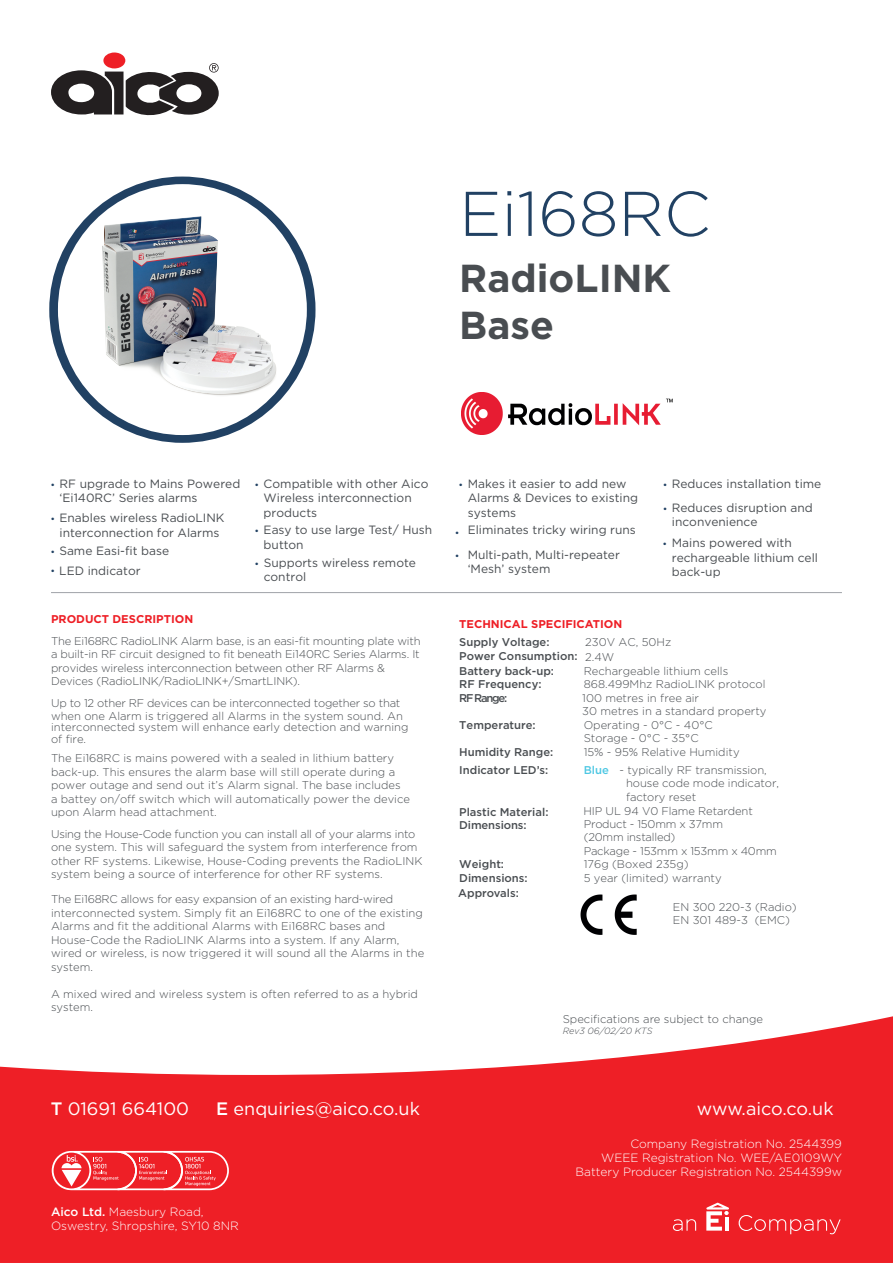
<style>
.page{position:relative;width:893px;height:1263px;background:#fff}
.page>*{position:absolute;margin:0;border:0;box-sizing:border-box;transform-origin:0 0}
.t1{font:300 63px "Gotham";color:#214163}
.t2{font:700 39px/46.8px "Gotham";color:#494d51}
.t3{font:18px "Gotham";color:#fff}
.t4{font:12px/14.4px "Gotham";color:#494d51}
.t5{font:300 12px/14.4px "Gotham";color:#fff}
.t6{font:12px "Myriad Pro";color:#214163}
.t7{font:300 11.25px/13.5px "Gotham";color:#494d51}
.t8{font:500 11.25px "Gotham";color:#494d51}
.t9{font:300 11.25px/12.9px "Gotham";letter-spacing:-.02em;color:#494d51}
.t10{font:700 11.25px "Gotham";color:#ee1f26}
.t11{font:italic 300 9px "Gotham";color:#494d51}
.s1{font-family:"Myriad Pro";color:#214163}
.s2{font-weight:500;color:#4dc7e3}
.s3{font-weight:500}
</style>
<div class="page">
<svg style="left:51px;top:52px;width:168px;height:64px"></svg>
<svg style="left:49px;top:177px;width:266px;height:266px;background:#3a5674"></svg>
<svg style="left:0;top:1016px;width:893px;height:247px;fill:#ee1f26"></svg>
<hr style="left:51px;top:592px;width:791px;height:1px;background:#9fa3a8">
<svg style="left:52px;top:1151px;width:177px;height:39px;background:#f15157"></svg>
<svg style="left:706px;top:1203px;width:23px;height:27px"></svg>
<svg style="left:673px;top:1219px;width:23px;height:12px"></svg>
<svg style="left:739px;top:1215px;width:102px;height:19px;background:#f03e44"></svg>
<img style="left:580px;top:894px;width:57px;height:41px">
<img style="left:58px;top:185px;width:247px;height:246px">
<img style="left:462px;top:393px;width:210px;height:41px">
<h1 class="t1" style="left:459px;top:185px;width:253px">Ei168RC</h1>
<h2 class="t2" style="left:459px;top:257px;width:213px">RadioLINK<br>Base</h2>
<p class="t4" style="left:60px;top:477px;width:182px;text-indent:-9px"><span class="s1">•</span> RF upgrade to Mains Powered ‘Ei140RC’ Series alarms</p>
<p class="t4" style="left:51px;top:512px;width:175px;text-align:center"><span class="s1">•</span> Enables wireless RadioLINK interconnection for Alarms</p>
<p class="t4" style="left:51px;top:544px;width:119px"><span class="s1">•</span> Same Easi-fit base</p>
<p class="t4" style="left:51px;top:565px;width:91px"><span class="s1">•</span> LED indicator</p>
<p class="t4" style="left:264px;top:477px;width:166px;text-indent:-9px"><span class="s1">•</span> Compatible with other Aico<br>Wireless interconnection products</p>
<p class="t4" style="left:264px;top:524px;width:170px;text-indent:-9px"><span class="s1">•</span> Easy to use large Test/ Hush button</p>
<p class="t4" style="left:255px;top:556px;width:162px"><span class="s1">•</span> Supports wireless remote</p>
<p class="t4" style="left:264px;top:570px;width:44px">control</p>
<p class="t10" style="left:51px;top:614px;width:144px">PRODUCT DESCRIPTION</p>
<p class="t7" style="left:51px;top:634px;width:371px">The Ei168RC RadioLINK Alarm base, is an easi-fit mounting plate with a built-in RF circuit designed to fit beneath Ei140RC Series Alarms. It provides wireless interconnection between other RF Alarms &amp; Devices (RadioLINK/RadioLINK+/SmartLINK).</p>
<p class="t9" style="left:51px;top:698px;width:353px">Up to 12 other RF devices can be interconnected together so that when one Alarm is triggered all Alarms in the system sound. An</p>
<p class="t7" style="left:51px;top:722px;width:359px;line-height:12px">interconnected system will enhance early detection and warning of fire.</p>
<p class="t7" style="left:51px;top:752px;width:360px">The Ei168RC is mains powered with a sealed in lithium battery back-up. This ensures the alarm base will still operate during a power outage and send out it’s Alarm signal. The base includes<br>a battey on/off switch which will automatically power the device upon Alarm head attachment.</p>
<p class="t7" style="left:51px;top:828px;width:373px">Using the House-Code function you can install all of your alarms into one system. This will safeguard the system from interference from other RF systems. Likewise, House-Coding prevents the RadioLINK system being a source of interference for other RF systems.</p>
<p class="t7" style="left:51px;top:893px;width:375px">The Ei168RC allows for easy expansion of an existing hard-wired interconnected system. Simply fit an Ei168RC to one of the existing Alarms and fit the additional Alarms with Ei168RC bases and House-Code the RadioLINK Alarms into a system. If any Alarm, wired or wireless, is now triggered it will sound all the Alarms in the system.</p>
<p class="t7" style="left:51px;top:987px;width:368px">A mixed wired and wireless system is often referred to as a hybrid system.</p>
<p class="t4" style="left:468px;top:477px;width:172px;text-indent:-9px"><span class="s1">•</span> Makes it easier to add new<br>Alarms &amp; Devices to existing systems</p>
<p class="t6" style="left:455px;top:525px;width:5px">•</p>
<p class="t6" style="left:455px;top:548px;width:5px">•</p>
<p class="t4" style="left:468px;top:524px;width:170px">Eliminates tricky wiring runs</p>
<p class="t4" style="left:468px;top:548px;width:154px">Multi-path, Multi-repeater ‘Mesh’ system</p>
<p class="t4" style="left:663px;top:477px;width:160px"><span class="s1">•</span> Reduces installation time</p>
<p class="t4" style="left:672px;top:501px;width:143px;text-indent:-9px"><span class="s1">•</span> Reduces disruption and inconvenience</p>
<p class="t4" style="left:672px;top:537px;width:148px;text-indent:-9px"><span class="s1">•</span> Mains powered with rechargeable lithium cell back-up</p>
<p class="t10" style="left:459px;top:619px;width:165px">TECHNICAL SPECIFICATION</p>
<p class="t8" style="left:459px;top:637px;width:92px">Supply Voltage:</p>
<p class="t7" style="left:585px;top:636px;width:88px">230V AC, 50Hz</p>
<p class="t8" style="left:459px;top:651px;width:120px">Power Consumption:</p>
<p class="t7" style="left:585px;top:651px;width:30px">2.4W</p>
<p class="t8" style="left:459px;top:666px;width:96px">Battery back-up:</p>
<p class="t7" style="left:584px;top:664px;width:146px">Rechargeable lithium cells</p>
<p class="t8" style="left:459px;top:679px;width:84px">RF Frequency:</p>
<p class="t7" style="left:584px;top:678px;width:183px">868.499Mhz RadioLINK protocol</p>
<p class="t8" style="left:459px;top:693px;width:49px">RF Range:</p>
<p class="t7" style="left:582px;top:691px;width:186px">100 metres in free air<br>30 metres in a standard property</p>
<p class="t8" style="left:459px;top:720px;width:78px">Temperature:</p>
<p class="t7" style="left:584px;top:718px;width:130px">Operating - 0°C - 40°C<br>Storage - 0°C - 35°C</p>
<p class="t8" style="left:459px;top:747px;width:96px">Humidity Range:</p>
<p class="t7" style="left:584px;top:745px;width:157px">15% - 95% Relative Humidity</p>
<p class="t8" style="left:459px;top:765px;width:91px">Indicator LED’s:</p>
<p class="t7" style="left:626px;top:763px;width:154px;text-indent:-42px"><span class="s2">Blue</span> - typically RF transmission, house code mode indicator, factory reset</p>
<p class="t8" style="left:459px;top:807px;width:91px">Plastic Material:</p>
<p class="t7" style="left:583px;top:806px;width:171px;line-height:12.3px">HIP UL 94 V0 Flame Retardent<br>Product - 150mm x 37mm</p>
<p class="t9" style="left:584px;top:831px;width:195px;line-height:13.5px">(20mm installed)<br>Package - 153mm x 153mm x 40mm</p>
<p class="t8" style="left:459px;top:820px;width:69px">Dimensions:</p>
<p class="t8" style="left:459px;top:859px;width:46px">Weight:</p>
<p class="t7" style="left:584px;top:858px;width:106px">176g (Boxed 235g)</p>
<p class="t8" style="left:459px;top:873px;width:70px">Dimensions:</p>
<p class="t7" style="left:584px;top:871px;width:139px">5 year (limited) warranty</p>
<p class="t8" style="left:458px;top:888px;width:62px">Approvals:</p>
<p class="t7" style="left:673px;top:900px;width:125px">EN 300 220-3 (Radio)<br>EN 301 489-3 (EMC)</p>
<p class="t7" style="left:563px;top:1012px;width:202px">Specifications are subject to change</p>
<p class="t11" style="left:563px;top:1026px;width:91px">Rev3 06/02/20 KTS</p>
<h3 class="t3" style="left:51px;top:1100px;width:140px"><span class="s3">T</span> 01691 664100</h3>
<h3 class="t3" style="left:216px;top:1100px;width:205px"><span class="s3">E</span> enquiries@aico.co.uk</h3>
<h3 class="t3" style="left:697px;top:1100px;width:138px">www.aico.co.uk</h3>
<p class="t5" style="left:51px;top:1205px;width:189px"><span class="s3">Aico Ltd.</span> Maesbury Road,<br>Oswestry, Shropshire, SY10 8NR</p>
<p class="t5" style="left:576px;top:1137px;width:268px;text-align:right">Company Registration No. 2544399<br>WEEE Registration No. WEE/AE0109WY<br>Battery Producer Registration No. 2544399w</p>
</div>
